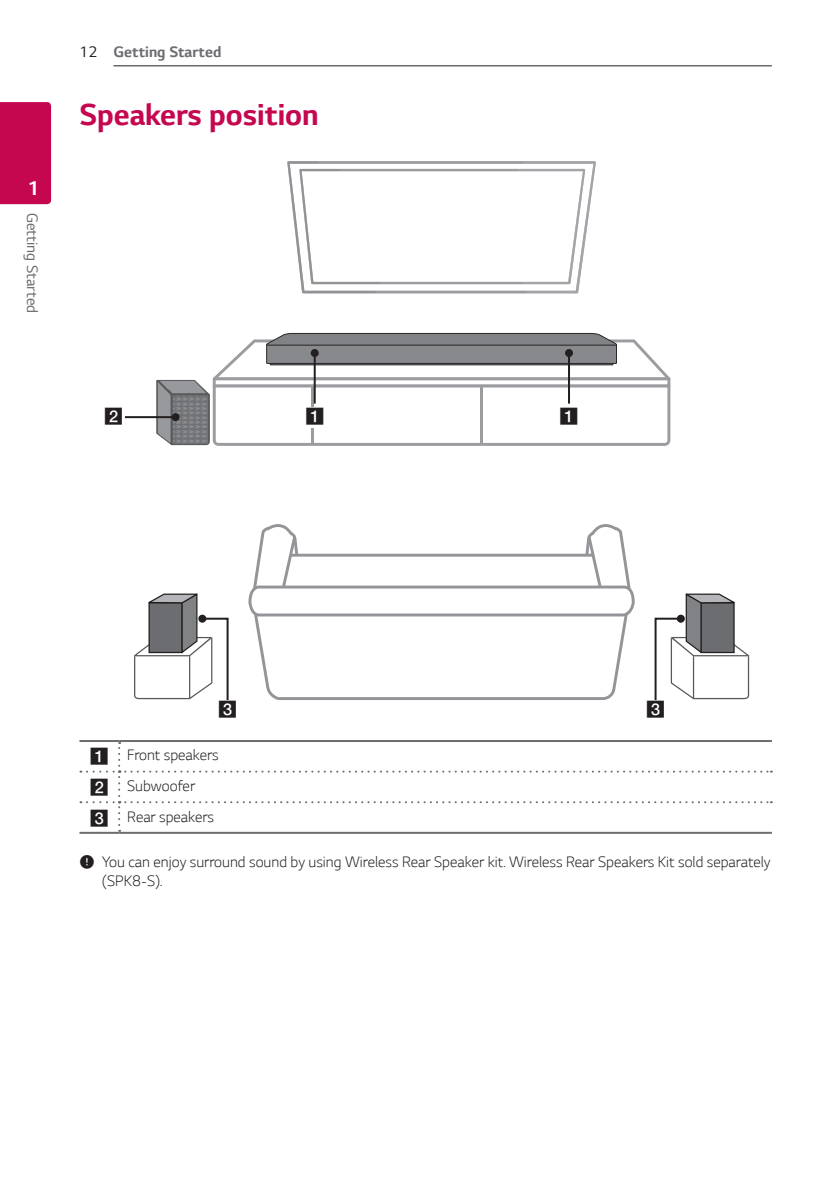
<style>
.page{position:relative;width:840px;height:1191px;background:#fff}
.page>*{position:absolute;margin:0;border:0;box-sizing:border-box;transform-origin:0 0}
.t1{font:700 32px "LG Smart";color:#c50750}
.t2{font:700 21px "LG Smart";color:#fff}
.t3{font:300 16px/30.6px "LG Smart";color:#231f20}
.t4{font:700 16px "LG Smart";color:#6c6d70}
.t5{font:16px "LG Smart";color:#6c6d70}
.t6{font:16px "UPSYS Boxed Number";color:#231f20}
.s1{font-weight:400;color:#231f20}
.s2{font-family:"UPSYS Boxed Number";font-weight:400}
.s3{font-family:"UPSYS Common";font-weight:400}
</style>
<div class="page">
<hr style="left:113px;top:65px;width:658px;height:1px;background:#231f20">
<div style="left:0;top:102px;width:51px;height:102px;background:#c50750"></div>
<svg style="left:287px;top:161px;width:308px;height:132px"></svg>
<svg style="left:212px;top:333px;width:458px;height:113px"></svg>
<svg style="left:248px;top:524px;width:386px;height:176px"></svg>
<img style="left:156px;top:380px;width:54px;height:65px">
<hr style="left:125px;top:416px;width:50px;height:2px;background:#231f20">
<div style="left:171px;top:413px;width:8px;height:8px;background:#231f20;border-radius:50%"></div>
<hr style="left:567px;top:353px;width:2px;height:50px;background:#231f20">
<div style="left:564px;top:349px;width:8px;height:8px;background:#231f20;border-radius:50%"></div>
<hr style="left:313px;top:353px;width:2px;height:50px;background:#231f20">
<div style="left:310px;top:349px;width:8px;height:8px;background:#231f20;border-radius:50%"></div>
<svg style="left:134px;top:593px;width:95px;height:108px"></svg>
<div style="left:198px;top:614px;width:8px;height:8px;background:#231f20;border-radius:50%"></div>
<svg style="left:654px;top:593px;width:94px;height:108px"></svg>
<div style="left:676px;top:614px;width:8px;height:8px;background:#231f20;border-radius:50%"></div>
<div style="left:303px;top:407px;width:23px;height:21px;background:#fff"></div>
<div style="left:557px;top:407px;width:23px;height:20px;background:#fff"></div>
<hr style="left:79px;top:740px;width:40px;height:2px;background:#6c6d70">
<hr style="left:119px;top:740px;width:652px;height:2px;background:#6c6d70">
<svg style="left:87px;top:742px;width:684px;height:90px"></svg>
<hr style="left:79px;top:832px;width:40px;height:2px;background:#6c6d70">
<hr style="left:119px;top:832px;width:652px;height:2px;background:#6c6d70">
<h2 class="t2" style="left:28px;top:175px;width:13px">1</h2>
<p class="t5" style="left:42px;top:213px;width:102px;rotate:90deg">Getting Started</p>
<p class="t4" style="left:79px;top:42px;width:143px"><span class="s1">12</span> Getting Started</p>
<h1 class="t1" style="left:79px;top:95px;width:241px">Speakers position</h1>
<p class="t6" style="left:104px;top:408px;width:21px">B</p>
<p class="t6" style="left:305px;top:408px;width:21px">A</p>
<p class="t6" style="left:559px;top:407px;width:21px">A</p>
<p class="t6" style="left:217px;top:701px;width:21px">C</p>
<p class="t6" style="left:645px;top:701px;width:21px">C</p>
<p class="t3" style="left:89px;top:740px;width:131px"><span class="s2">A</span> Front speakers<br><span class="s2">B</span> Subwoofer<br><span class="s2">C</span> Rear speakers</p>
<p class="t3" style="left:102px;top:852px;width:669px;line-height:19.2px;text-indent:-23px"><span class="s3">,</span> You can enjoy surround sound by using Wireless Rear Speaker kit. Wireless Rear Speakers Kit sold separately (SPK8-S).</p>
</div>
